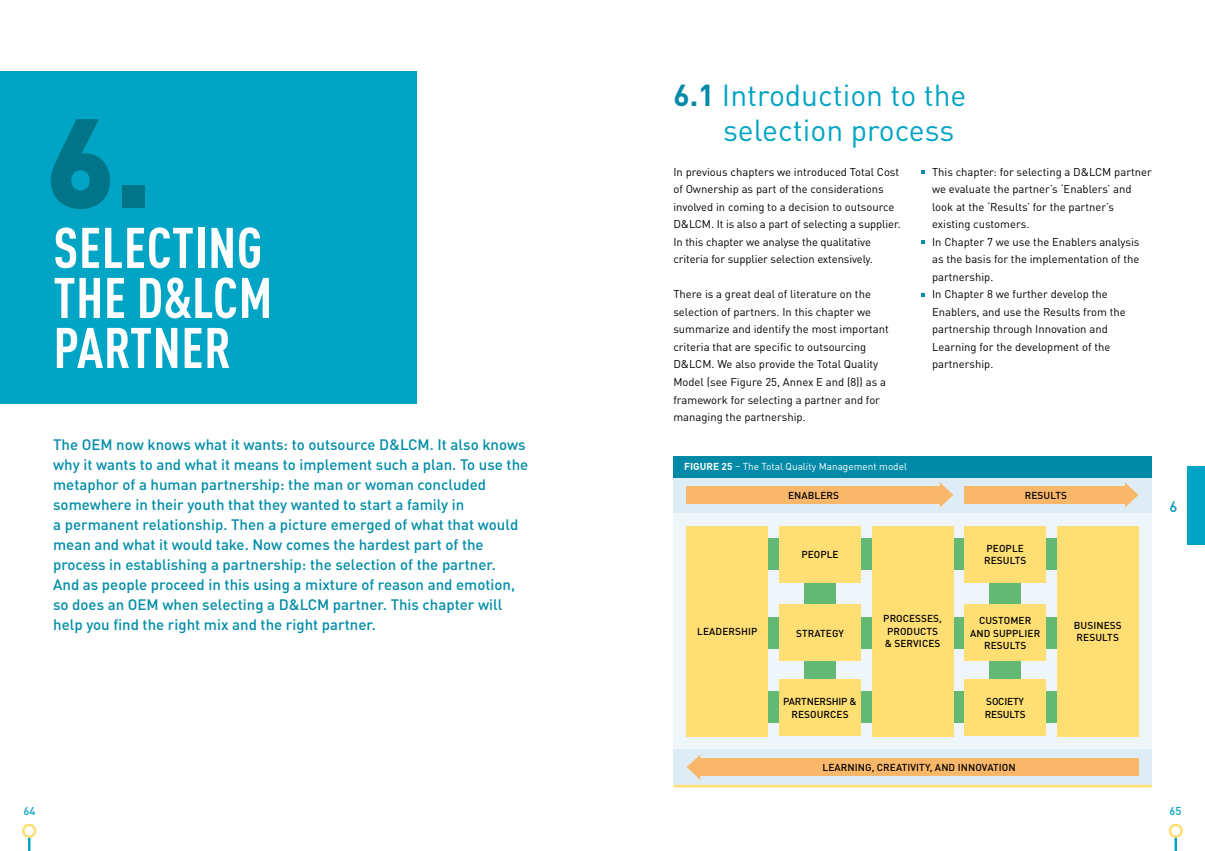
<style>
.page{position:relative;width:1205px;height:851px;background:#fff}
.page>*{position:absolute;margin:0;border:0;box-sizing:border-box;transform-origin:0 0}
.t1{font:900 125px "DIN Pro";color:#007489}
.t2{font:700 condensed 56.25px/50px "DIN Pro";letter-spacing:.01em;color:#fff}
.t3{font:30px/35px "DIN Pro";color:#00a4c4}
.t4{font:500 15px/20px "DIN Pro";color:#008da8}
.t5{font:500 15px "DIN Pro";color:#0098b6}
.t6{font:11.25px/17.5px "DIN Pro";color:#000}
.t7{font:500 11.25px "DIN Pro";color:#00a4c4}
.t8{font:500 10px/12.5px "DIN Pro";letter-spacing:.01em;color:#000}
.t9{font:10px "DIN Pro";color:#fff}
.t10{font:500 10px/12.5px "DIN Pro";letter-spacing:-.015em;color:#000;text-align:center}
.s1{font-weight:700;color:#008aa8}
.s2{font-weight:700}
</style>
<div class="page">
<svg style="left:28px;top:837px;width:2px;height:13px"></svg>
<div style="left:22px;top:823px;width:14px;height:14px;border:2px solid #ffdf73;border-radius:50%"></div>
<hr style="left:1174px;top:836px;width:3px;height:14px;background:#00a4c4">
<div style="left:1168px;top:823px;width:15px;height:14px;border:2px solid #ffdf73;border-radius:50%"></div>
<svg style="left:921px;top:170px;width:4px;height:4px"></svg>
<svg style="left:921px;top:240px;width:4px;height:4px"></svg>
<svg style="left:921px;top:293px;width:4px;height:3px"></svg>
<div style="left:1187px;top:466px;width:18px;height:78px;background:#00a4c4"></div>
<div style="left:0;top:71px;width:416px;height:332px;background:#00a4c4"></div>
<div style="left:673px;top:512px;width:479px;height:237px;background:#eef6fa"></div>
<div style="left:673px;top:477px;width:479px;height:35px;background:#deedf5"></div>
<div style="left:673px;top:749px;width:479px;height:35px;background:#deedf5"></div>
<div style="left:673px;top:456px;width:479px;height:21px;background:#008aa8"></div>
<div style="left:727px;top:538px;width:371px;height:32px;background:#63b874"></div>
<div style="left:804px;top:547px;width:31px;height:160px;background:#63b874"></div>
<div style="left:989px;top:547px;width:32px;height:160px;background:#63b874"></div>
<div style="left:727px;top:691px;width:371px;height:31px;background:#63b874"></div>
<div style="left:727px;top:617px;width:371px;height:32px;background:#63b874"></div>
<div style="left:687px;top:526px;width:81px;height:210px;background:#ffdf73"></div>
<div style="left:1057px;top:526px;width:81px;height:210px;background:#ffdf73"></div>
<div style="left:872px;top:526px;width:81px;height:210px;background:#ffdf73"></div>
<div style="left:779px;top:526px;width:82px;height:56px;background:#ffdf73"></div>
<div style="left:964px;top:526px;width:82px;height:56px;background:#ffdf73"></div>
<div style="left:779px;top:679px;width:82px;height:57px;background:#ffdf73"></div>
<div style="left:964px;top:679px;width:82px;height:57px;background:#ffdf73"></div>
<div style="left:779px;top:604px;width:82px;height:57px;background:#ffdf73"></div>
<div style="left:964px;top:604px;width:82px;height:57px;background:#ffdf73"></div>
<svg style="left:940px;top:482px;width:13px;height:25px"></svg>
<div style="left:686px;top:486px;width:255px;height:17px;background:#f9b76a"></div>
<svg style="left:1125px;top:482px;width:13px;height:25px"></svg>
<div style="left:964px;top:486px;width:163px;height:17px;background:#f9b76a"></div>
<svg style="left:687px;top:755px;width:13px;height:24px"></svg>
<div style="left:699px;top:758px;width:439px;height:17px;background:#f9b76a"></div>
<hr style="left:673px;top:784px;width:479px;height:3px;background:#ffdf73">
<h1 class="t1" style="left:46px;top:55px;width:108px">6.</h1>
<h2 class="t2" style="left:53px;top:218px;width:220px">SELECTING<br>THE D&amp;LCM<br>PARTNER</h2>
<p class="t4" style="left:53px;top:433px;width:477px">The OEM now knows what it wants: to outsource D&amp;LCM. It also knows why it wants to and what it means to implement such a plan. To use the metaphor of a human partnership: the man or woman concluded somewhere in their youth that they wanted to start a family in<br>a permanent relationship. Then a picture emerged of what that would mean and what it would take. Now comes the hardest part of the process in establishing a partnership: the selection of the partner.<br>And as people proceed in this using a mixture of reason and emotion, so does an OEM when selecting a D&amp;LCM partner. This chapter will help you find the right mix and the right partner.</p>
<h3 class="t3" style="left:723px;top:74px;width:245px;text-indent:-50px"><span class="s1">6.1</span> Introduction to the selection process</h3>
<p class="t6" style="left:673px;top:162px;width:229px">In previous chapters we introduced Total Cost of Ownership as part of the considerations involved in coming to a decision to outsource D&amp;LCM. It is also a part of selecting a supplier.<br>In this chapter we analyse the qualitative criteria for supplier selection extensively.</p>
<p class="t6" style="left:673px;top:284px;width:217px">There is a great deal of literature on the selection of partners. In this chapter we summarize and identify the most important criteria that are specific to outsourcing D&amp;LCM. We also provide the Total Quality Model (see Figure 25, Annex E and (8)) as a framework for selecting a partner and for managing the partnership.</p>
<p class="t9" style="left:684px;top:459px;width:224px"><span class="s2">FIGURE 25</span> – The Total Quality Management model</p>
<p class="t6" style="left:932px;top:162px;width:221px">This chapter: for selecting a D&amp;LCM partner we evaluate the partner’s ‘Enablers’ and look at the ‘Results’ for the partner’s existing customers.<br>In Chapter 7 we use the Enablers analysis as the basis for the implementation of the partnership.<br>In Chapter 8 we further develop the Enablers, and use the Results from the partnership through Innovation and Learning for the development of the partnership.</p>
<p class="t8" style="left:788px;top:487px;width:53px">ENABLERS</p>
<p class="t8" style="left:1025px;top:487px;width:44px">RESULTS</p>
<p class="t8" style="left:801px;top:547px;width:39px">PEOPLE</p>
<p class="t8" style="left:984px;top:541px;width:44px">PEOPLE<br>RESULTS</p>
<h3 class="t5" style="left:1169px;top:494px;width:9px">6</h3>
<p class="t8" style="left:883px;top:611px;width:60px">PROCESSES,<br>PRODUCTS &amp; SERVICES</p>
<p class="t8" style="left:970px;top:613px;width:72px;text-align:center">CUSTOMER<br>AND SUPPLIER<br>RESULTS</p>
<p class="t8" style="left:697px;top:623px;width:62px">LEADERSHIP</p>
<p class="t8" style="left:1074px;top:617px;width:49px">BUSINESS<br>RESULTS</p>
<p class="t8" style="left:796px;top:625px;width:49px">STRATEGY</p>
<p class="t10" style="left:783px;top:694px;width:75px">PARTNERSHIP &amp;<br>RESOURCES</p>
<p class="t10" style="left:985px;top:694px;width:42px;text-align:left">SOCIETY<br>RESULTS</p>
<p class="t8" style="left:822px;top:759px;width:195px">LEARNING, CREATIVITY, AND INNOVATION</p>
<p class="t7" style="left:23px;top:801px;width:13px">64</p>
<p class="t7" style="left:1169px;top:801px;width:13px">65</p>
</div>
